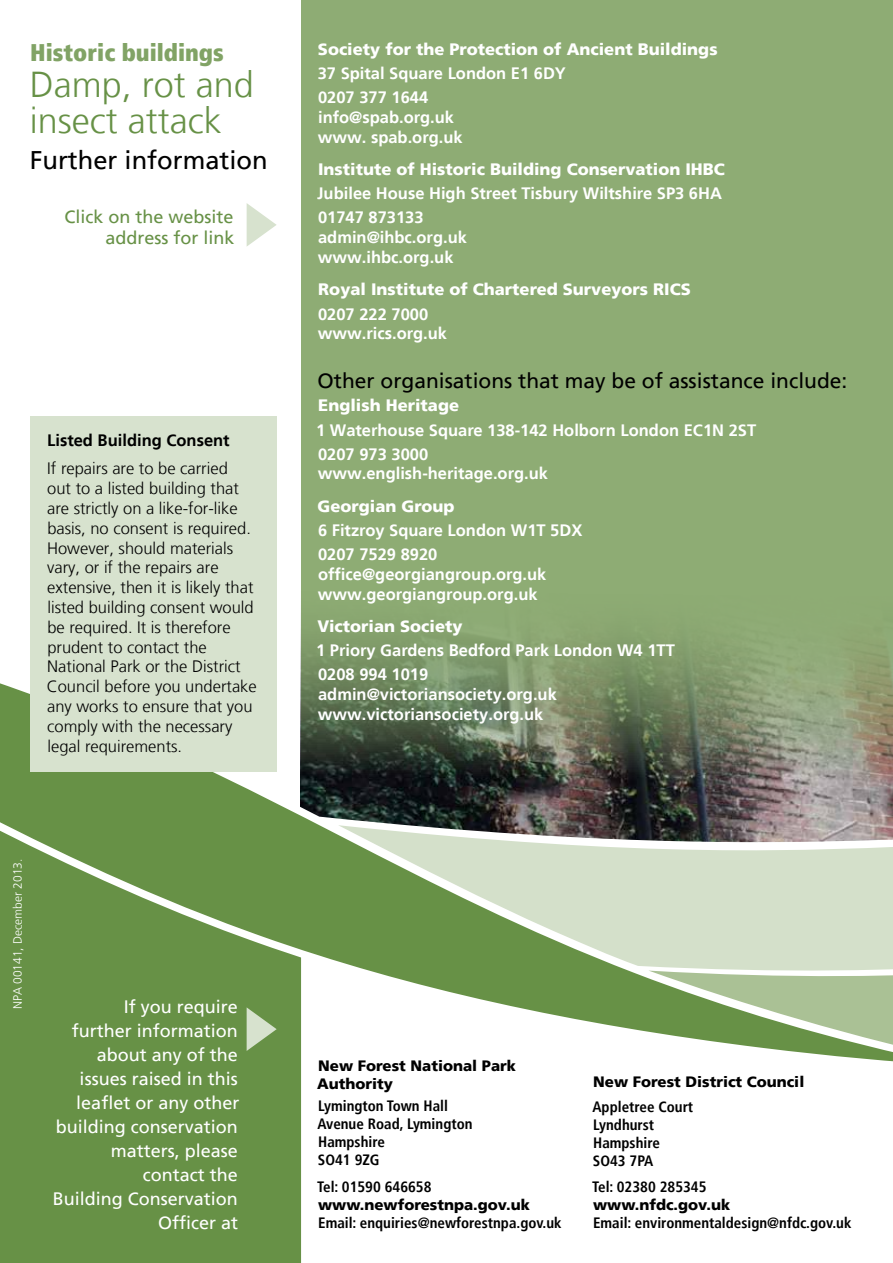
<style>
.page{position:relative;width:893px;height:1263px;background:#fff}
.page>*{position:absolute;margin:0;border:0;box-sizing:border-box;transform-origin:0 0}
.t1{font:300 36px/36px "Frutiger LT";color:#679146}
.t2{font:25.5px "Frutiger LT";color:#000}
.t3{font:900 condensed 24px "Frutiger LT";color:#81a365}
.t4{font:21px "Frutiger LT";color:#000}
.t5{font:18px/24px "Frutiger LT";color:#fff;text-align:right}
.t6{font:18px/21px "Frutiger LT";color:#679146;text-align:right}
.t7{font:700 16.5px/24px "Frutiger LT";color:#fff}
.t8{font:300 16.5px/19.8px "Frutiger LT";color:#000}
.t9{font:900 16.5px "Frutiger LT";color:#fff}
.t10{font:700 16.5px "Frutiger LT";color:#000}
.t11{font:700 condensed 15px/18px "Frutiger LT";color:#000}
.t12{font:900 15px/18px "Frutiger LT";color:#000}
.t13{font:300 12px "Frutiger LT";color:#fff}
</style>
<div class="page">
<div style="left:0;top:1073px;width:301px;height:190px;background:#679146"></div>
<div style="left:301px;top:0;width:592px;height:940px;background:#8eac74"></div>
<svg style="left:0;top:622px;width:893px;height:449px;fill:#679146"></svg>
<svg style="left:326px;top:702px;width:567px;height:369px"></svg>
<svg style="left:642px;top:772px;width:251px;height:299px;background:#b4bea8"></svg>
<svg style="left:247px;top:1007px;width:30px;height:44px"></svg>
<svg style="left:247px;top:203px;width:30px;height:43px"></svg>
<div style="left:30px;top:417px;width:247px;height:355px;background:#d7e2ce"></div>
<h3 class="t3" style="left:30px;top:38px;width:195px">Historic buildings</h3>
<h1 class="t1" style="left:30px;top:67px;width:226px">Damp, rot and insect attack</h1>
<h2 class="t2" style="left:30px;top:145px;width:240px">Further information</h2>
<p class="t6" style="left:64px;top:206px;width:172px">Click on the website address for link</p>
<p class="t10" style="left:47px;top:431px;width:184px">Listed Building Consent</p>
<p class="t8" style="left:47px;top:459px;width:211px">If repairs are to be carried<br>out to a listed building that are strictly on a like-for-like basis, no consent is required.<br>However, should materials vary, or if the repairs are extensive, then it is likely that listed building consent would be required. It is therefore prudent to contact the<br>National Park or the District<br>Council before you undertake any works to ensure that you comply with the necessary legal requirements.</p>
<p class="t13" style="left:11px;top:1009px;width:152px;rotate:-90deg">NPA 00141, December 2013.</p>
<p class="t5" style="left:53px;top:995px;width:188px">If you require<br>further information about any of the issues raised in this leaflet or any other building conservation matters, please contact the<br>Building Conservation<br>Officer at</p>
<p class="t9" style="left:318px;top:39px;width:401px">Society for the Protection of Ancient Buildings</p>
<p class="t7" style="left:318px;top:61px;width:250px">37 Spital Square London E1 6DY<br>0207 377 1644</p>
<p class="t7" style="left:318px;top:107px;width:146px;line-height:19.8px">info@spab.org.uk www. spab.org.uk</p>
<p class="t9" style="left:318px;top:159px;width:408px">Institute of Historic Building Conservation IHBC</p>
<p class="t7" style="left:317px;top:182px;width:406px">Jubilee House High Street Tisbury Wiltshire SP3 6HA<br>01747 873133</p>
<p class="t7" style="left:318px;top:228px;width:151px;line-height:19.8px">admin@ihbc.org.uk www.ihbc.org.uk</p>
<p class="t9" style="left:318px;top:280px;width:374px">Royal Institute of Chartered Surveyors RICS</p>
<p class="t7" style="left:318px;top:304px;width:131px;line-height:19.8px">0207 222 7000 www.rics.org.uk</p>
<p class="t4" style="left:317px;top:368px;width:531px">Other organisations that may be of assistance include:</p>
<p class="t9" style="left:318px;top:396px;width:142px">English Heritage</p>
<p class="t7" style="left:316px;top:418px;width:442px">1 Waterhouse Square 138-142 Holborn London EC1N 2ST<br>0207 973 3000</p>
<p class="t7" style="left:318px;top:462px;width:232px">www.english-heritage.org.uk</p>
<p class="t9" style="left:318px;top:496px;width:138px">Georgian Group</p>
<p class="t7" style="left:318px;top:518px;width:266px">6 Fitzroy Square London W1T 5DX<br>0207 7529 8920</p>
<p class="t7" style="left:318px;top:564px;width:230px;line-height:19.8px">office@georgiangroup.org.uk www.georgiangroup.org.uk</p>
<p class="t9" style="left:317px;top:616px;width:147px">Victorian Society</p>
<p class="t7" style="left:316px;top:639px;width:360px">1 Priory Gardens Bedford Park London W4 1TT<br>0208 994 1019</p>
<p class="t7" style="left:318px;top:685px;width:240px;line-height:19.8px">admin@victoriansociety.org.uk www.victoriansociety.org.uk</p>
<p class="t12" style="left:317px;top:1057px;width:200px">New Forest National Park<br>Authority</p>
<p class="t11" style="left:317px;top:1097px;width:156px">Lymington Town Hall<br>Avenue Road, Lymington<br>Hampshire<br>SO41 9ZG</p>
<p class="t11" style="left:317px;top:1178px;width:116px">Tel: 01590 646658</p>
<p class="t12" style="left:318px;top:1196px;width:213px">www.newforestnpa.gov.uk</p>
<p class="t11" style="left:318px;top:1214px;width:245px">Email: enquiries@newforestnpa.gov.uk</p>
<p class="t12" style="left:593px;top:1073px;width:213px">New Forest District Council</p>
<p class="t11" style="left:592px;top:1097px;width:102px">Appletree Court<br>Lyndhurst<br>Hampshire<br>SO43 7PA</p>
<p class="t11" style="left:592px;top:1178px;width:116px">Tel: 02380 285345</p>
<p class="t12" style="left:593px;top:1196px;width:139px">www.nfdc.gov.uk</p>
<p class="t11" style="left:593px;top:1214px;width:260px">Email: environmentaldesign@nfdc.gov.uk</p>
</div>
